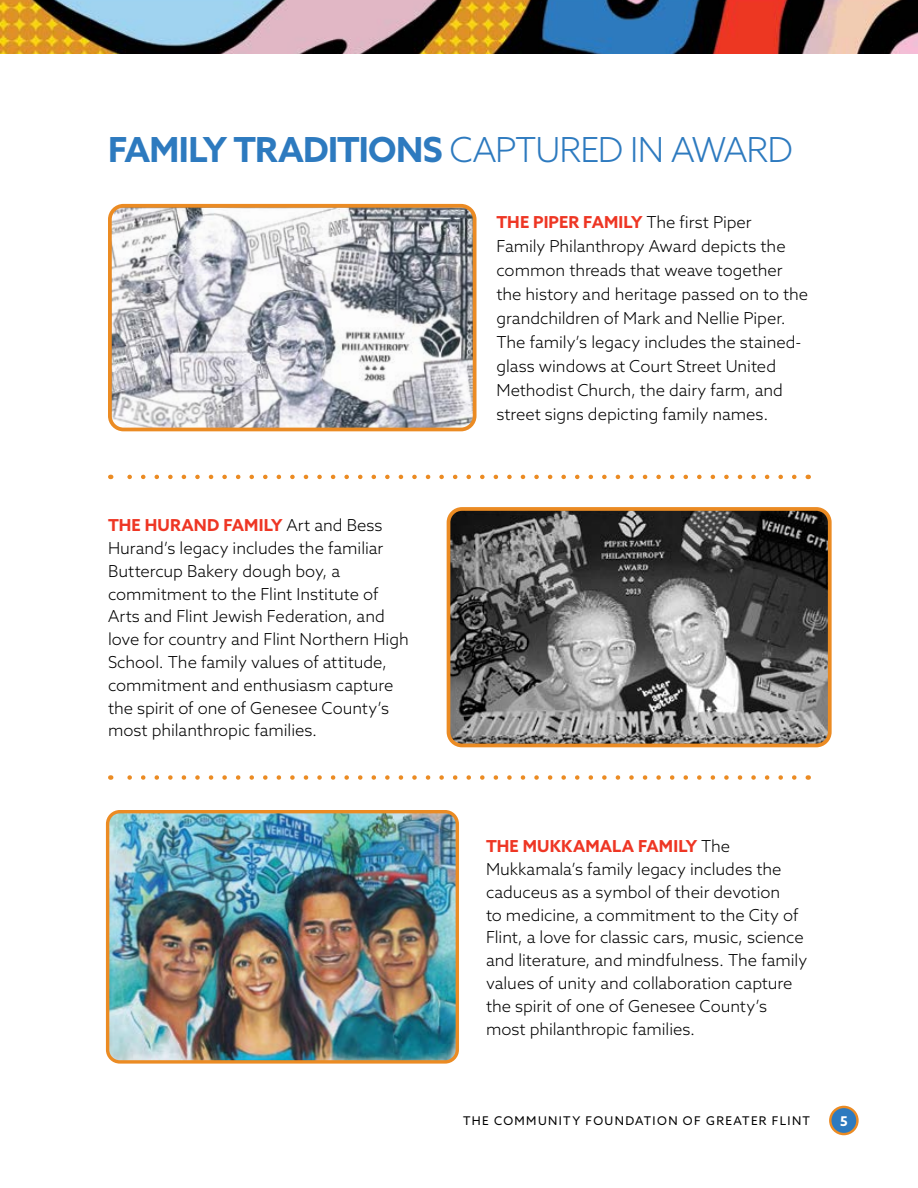
<style>
.page{position:relative;width:918px;height:1188px;background:#fff}
.page>*{position:absolute;margin:0;border:0;box-sizing:border-box;transform-origin:0 0}
.t1{font:700 34.5px "Azo Sans";letter-spacing:-.02em;color:#2d7abf}
.t2{font:300 16.5px/22.8px "Azo Sans";letter-spacing:-.005em;color:#000}
.t3{font:700 13.5px "Azo Sans";color:#fff}
.t4{font:12px "Azo Sans";letter-spacing:.115em;color:#000}
.s1{font-weight:300}
.s2{font-weight:700;color:#ee3624}
</style>
<div class="page">
<div style="left:830px;top:1107px;width:27px;height:27px;background:#2d7abf;border-radius:50%"></div>
<div style="left:829px;top:1106px;width:30px;height:29px;border:2px solid #eb8b23;border-radius:50%"></div>
<img style="left:449px;top:512px;width:378px;height:233px">
<div style="left:447px;top:507px;width:385px;height:240px;border:4px solid #eb8b23;border-radius:13px"></div>
<img style="left:110px;top:814px;width:345px;height:246px">
<div style="left:106px;top:810px;width:353px;height:254px;border:3px solid #eb8b23;border-radius:12px"></div>
<svg style="left:127px;top:475px;width:667px;height:4px"></svg>
<svg style="left:127px;top:775px;width:667px;height:5px"></svg>
<img style="left:113px;top:209px;width:359px;height:217px">
<div style="left:108px;top:204px;width:369px;height:227px;border:4px solid #eb8b23;border-radius:14px"></div>
<img style="left:0;top:0;width:918px;height:54px">
<h1 class="t1" style="left:108px;top:127px;width:686px">FAMILY TRADITIONS <span class="s1">CAPTURED IN AWARD</span></h1>
<p class="t2" style="left:108px;top:514px;width:302px"><span class="s2">THE HURAND FAMILY</span> Art and Bess Hurand’s legacy includes the familiar Buttercup Bakery dough boy, a commitment to the Flint Institute of Arts and Flint Jewish Federation, and love for country and Flint Northern High School. The family values of attitude, commitment and enthusiasm capture the spirit of one of Genesee County’s most philanthropic families.</p>
<p class="t2" style="left:496px;top:210px;width:313px;line-height:24px"><span class="s2">THE PIPER FAMILY</span> The first Piper<br>Family Philanthropy Award depicts the common threads that weave together the history and heritage passed on to the grandchildren of Mark and Nellie Piper.<br>The family’s legacy includes the stained&shy;glass windows at Court Street United Methodist Church, the dairy farm, and street signs depicting family names.</p>
<p class="t2" style="left:486px;top:835px;width:323px"><span class="s2">THE MUKKAMALA FAMILY</span> The Mukkamala’s family legacy includes the caduceus as a symbol of their devotion<br>to medicine, a commitment to the City of Flint, a love for classic cars, music, science and literature, and mindfulness. The family values of unity and collaboration capture the spirit of one of Genesee County’s most philanthropic families.</p>
<p class="t4" style="left:463px;top:1113px;width:349px">THE COMMUNITY FOUNDATION OF GREATER FLINT</p>
<p class="t3" style="left:840px;top:1112px;width:9px">5</p>
</div>
